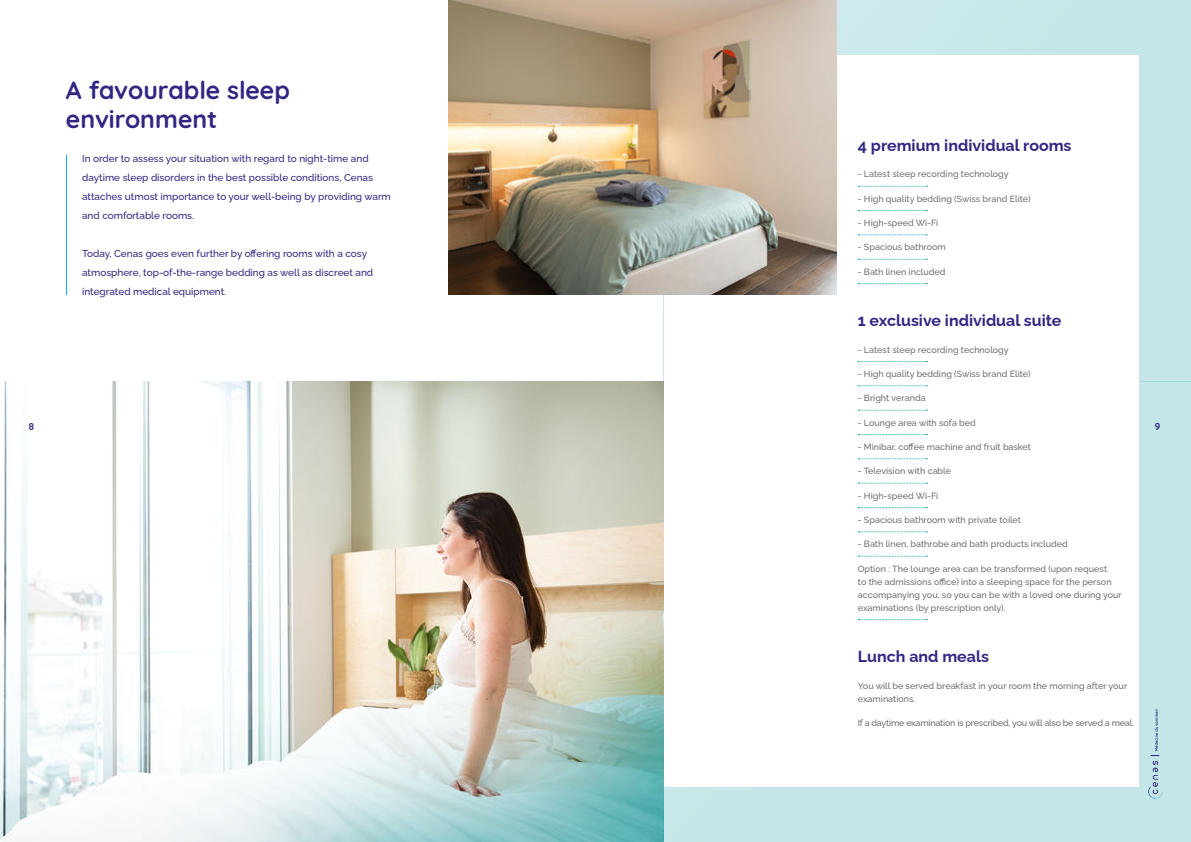
<style>
.page{position:relative;width:1191px;height:842px;background:#fff}
.page>*{position:absolute;margin:0;border:0;box-sizing:border-box;transform-origin:0 0}
.t1{font:300 24.8px/29.8px "Quicksand";color:#312783}
.t2{font:700 16px "Raleway";color:#312783}
.t3{font:500 10px/19px "Raleway";color:#312783}
.t4{font:300 10px "Quicksand";color:#312783}
.t5{font:500 9px/13px "Raleway";color:#706f6f}
.t6{font:500 9px "Raleway";letter-spacing:-.025em;color:#706f6f}
</style>
<div class="page">
<div style="left:663px;top:0;width:528px;height:382px;background:#c5e6e8"></div>
<div style="left:595px;top:382px;width:596px;height:460px;background:#c5e6e8"></div>
<div style="left:836px;top:55px;width:302px;height:240px;background:#fff"></div>
<div style="left:663px;top:295px;width:475px;height:492px;background:#fff"></div>
<hr style="left:66px;top:155px;width:1px;height:140px;background:#00b1eb">
<svg style="left:858px;top:361px;width:69px;height:1px"></svg>
<svg style="left:858px;top:386px;width:69px;height:1px"></svg>
<svg style="left:858px;top:410px;width:69px;height:1px"></svg>
<svg style="left:858px;top:434px;width:69px;height:1px"></svg>
<svg style="left:858px;top:459px;width:69px;height:1px"></svg>
<svg style="left:858px;top:483px;width:69px;height:1px"></svg>
<svg style="left:858px;top:507px;width:69px;height:1px"></svg>
<svg style="left:858px;top:532px;width:69px;height:1px"></svg>
<svg style="left:858px;top:556px;width:69px;height:1px"></svg>
<svg style="left:858px;top:619px;width:69px;height:1px"></svg>
<svg style="left:858px;top:186px;width:69px;height:1px"></svg>
<svg style="left:858px;top:210px;width:69px;height:1px"></svg>
<svg style="left:858px;top:235px;width:69px;height:1px"></svg>
<svg style="left:858px;top:259px;width:69px;height:1px"></svg>
<svg style="left:858px;top:283px;width:69px;height:1px"></svg>
<svg style="left:1148px;top:710px;width:14px;height:89px"></svg>
<img style="left:0;top:382px;width:663px;height:460px">
<img style="left:448px;top:0;width:388px;height:295px">
<h1 class="t1" style="left:66px;top:77px;width:225px">A favourable sleep environment</h1>
<p class="t3" style="left:82px;top:150px;width:310px">In order to assess your situation with regard to night-time and daytime sleep disorders in the best possible conditions, Cenas attaches utmost importance to your well-being by providing warm and comfortable rooms.</p>
<p class="t3" style="left:82px;top:243px;width:293px">Today, Cenas goes even further by offering rooms with a cosy atmosphere, top-of-the-range bedding as well as discreet and integrated medical equipment.</p>
<p class="t4" style="left:28px;top:422px;width:7px">8</p>
<h2 class="t2" style="left:858px;top:139px;width:215px">4 premium individual rooms</h2>
<p class="t5" style="left:858px;top:169px;width:152px">- Latest sleep recording technology</p>
<p class="t5" style="left:858px;top:193px;width:174px">- High quality bedding (Swiss brand Elite)</p>
<p class="t5" style="left:858px;top:217px;width:82px">- High-speed Wi-Fi</p>
<p class="t5" style="left:858px;top:242px;width:89px">- Spacious bathroom</p>
<p class="t5" style="left:858px;top:266px;width:89px">- Bath linen included</p>
<h2 class="t2" style="left:858px;top:314px;width:205px">1 exclusive individual suite</h2>
<p class="t5" style="left:858px;top:344px;width:152px">- Latest sleep recording technology</p>
<p class="t5" style="left:858px;top:368px;width:174px">- High quality bedding (Swiss brand Elite)</p>
<p class="t5" style="left:858px;top:392px;width:69px">- Bright veranda</p>
<p class="t5" style="left:858px;top:417px;width:119px">- Lounge area with sofa bed</p>
<p class="t5" style="left:858px;top:439px;width:175px">- Minibar, coffee machine and fruit basket</p>
<p class="t5" style="left:858px;top:466px;width:95px">- Television with cable</p>
<p class="t5" style="left:858px;top:490px;width:82px">- High-speed Wi-Fi</p>
<p class="t5" style="left:858px;top:514px;width:165px">- Spacious bathroom with private toilet</p>
<p class="t5" style="left:858px;top:539px;width:211px">- Bath linen, bathrobe and bath products included</p>
<p class="t5" style="left:858px;top:563px;width:265px">Option : The lounge area can be transformed (upon request<br>to the admissions office) into a sleeping space for the person accompanying you, so you can be with a loved one during your examinations (by prescription only).</p>
<h2 class="t2" style="left:858px;top:650px;width:133px">Lunch and meals</h2>
<p class="t5" style="left:858px;top:680px;width:271px">You will be served breakfast in your room the morning after your examinations.</p>
<p class="t6" style="left:858px;top:719px;width:277px">If a daytime examination is prescribed, you will also be served a meal.</p>
<p class="t4" style="left:1155px;top:422px;width:7px">9</p>
</div>
